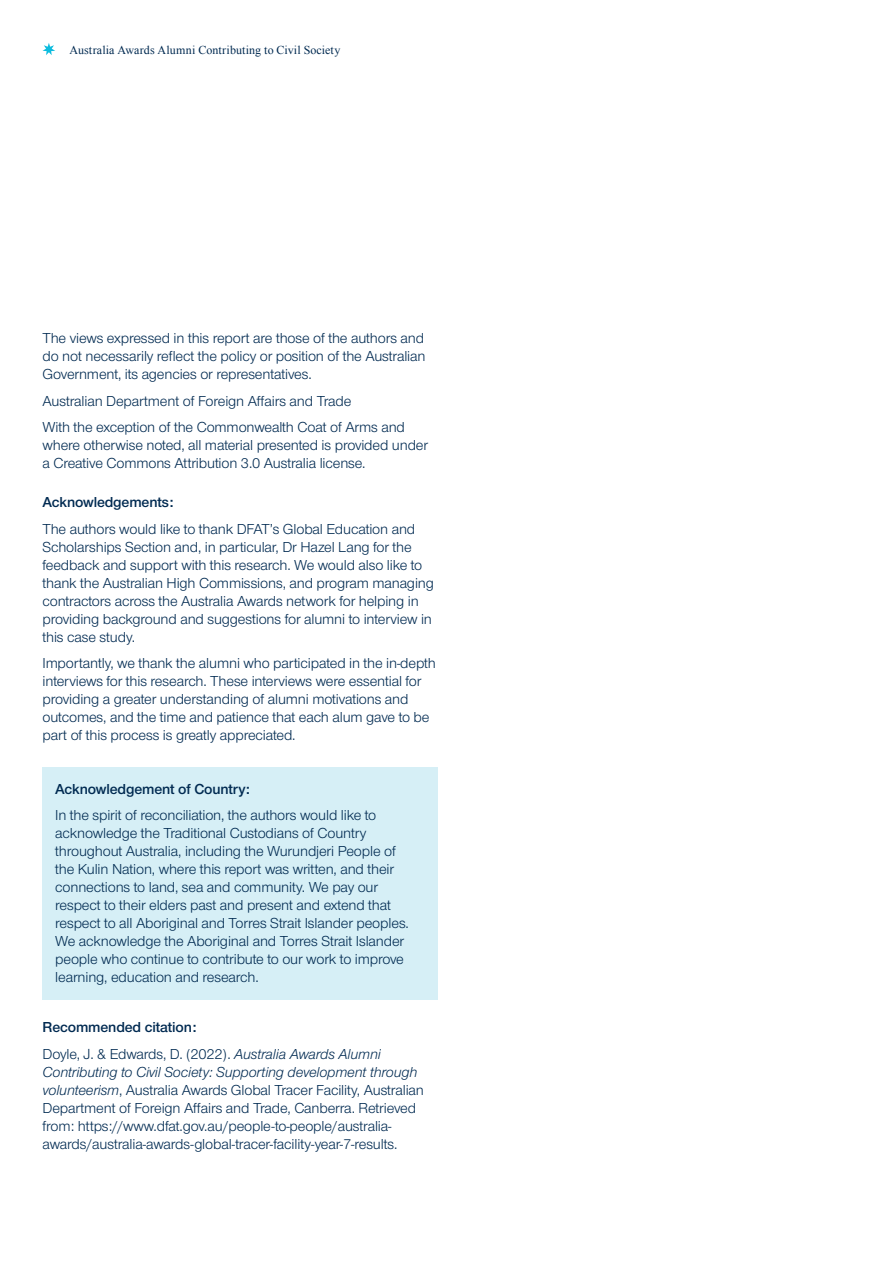
<style>
.page{position:relative;width:893px;height:1263px;background:#fff}
.page>*{position:absolute;margin:0;border:0;box-sizing:border-box;transform-origin:0 0}
.AA_Body{font:15px/18px "Nimbus San Nov";letter-spacing:-.01em;color:#002a51}
.AA_Body-2{font:15px "Nimbus San Nov Sem Bol";letter-spacing:-.01em;color:#002a51}
.t1{font:12px "Times New Roman";letter-spacing:.01em;color:#002a51}
.s1{font-style:italic}
</style>
<div class="page">
<svg style="left:43px;top:43px;width:12px;height:12px"></svg>
<div style="left:43px;top:767px;width:395px;height:232px;background:#d6eff6"></div>
<p class="t1" style="left:69px;top:42px;width:272px">Australia Awards Alumni Contributing to Civil Society</p>
<p class="AA_Body" style="left:43px;top:329px;width:385px;text-align:justify">The views expressed in this report are those of the authors and do not necessarily reflect the policy or position of the Australian Government, its agencies or representatives.</p>
<p class="AA_Body" style="left:43px;top:392px;width:310px">Australian Department of Foreign Affairs and Trade</p>
<p class="AA_Body" style="left:43px;top:418px;width:387px">With the exception of the Commonwealth Coat of Arms and where otherwise noted, all material presented is provided under a Creative Commons Attribution 3.0 Australia license.</p>
<p class="AA_Body-2" style="left:43px;top:494px;width:133px">Acknowledgements:</p>
<p class="AA_Body" style="left:43px;top:520px;width:393px">The authors would like to thank DFAT’s Global Education and Scholarships Section and, in particular, Dr Hazel Lang for the feedback and support with this research. We would also like to thank the Australian High Commissions, and program managing contractors across the Australia Awards network for helping in providing background and suggestions for alumni to interview in this case study.</p>
<p class="AA_Body" style="left:43px;top:654px;width:395px">Importantly, we thank the alumni who participated in the in-depth interviews for this research. These interviews were essential for providing a greater understanding of alumni motivations and outcomes, and the time and patience that each alum gave to be part of this process is greatly appreciated.</p>
<p class="AA_Body-2" style="left:55px;top:780px;width:196px">Acknowledgement of Country:</p>
<p class="AA_Body" style="left:55px;top:806px;width:355px">In the spirit of reconciliation, the authors would like to acknowledge the Traditional Custodians of Country throughout Australia, including the Wurundjeri People of the Kulin Nation, where this report was written, and their connections to land, sea and community. We pay our respect to their elders past and present and extend that respect to all Aboriginal and Torres Strait Islander peoples.<br>We acknowledge the Aboriginal and Torres Strait Islander people who continue to contribute to our work to improve learning, education and research.</p>
<p class="AA_Body-2" style="left:43px;top:1018px;width:156px">Recommended citation:</p>
<p class="AA_Body" style="left:43px;top:1045px;width:383px">Doyle, J. &amp; Edwards, D. (2022). <span class="s1">Australia Awards Alumni Contributing to Civil Society: Supporting development through volunteerism</span>, Australia Awards Global Tracer Facility, Australian Department of Foreign Affairs and Trade, Canberra. Retrieved from: https://www.dfat.gov.au/people-to-people/australia&shy;awards/australia-awards-global-tracer-facility-year-7-results.</p>
</div>
